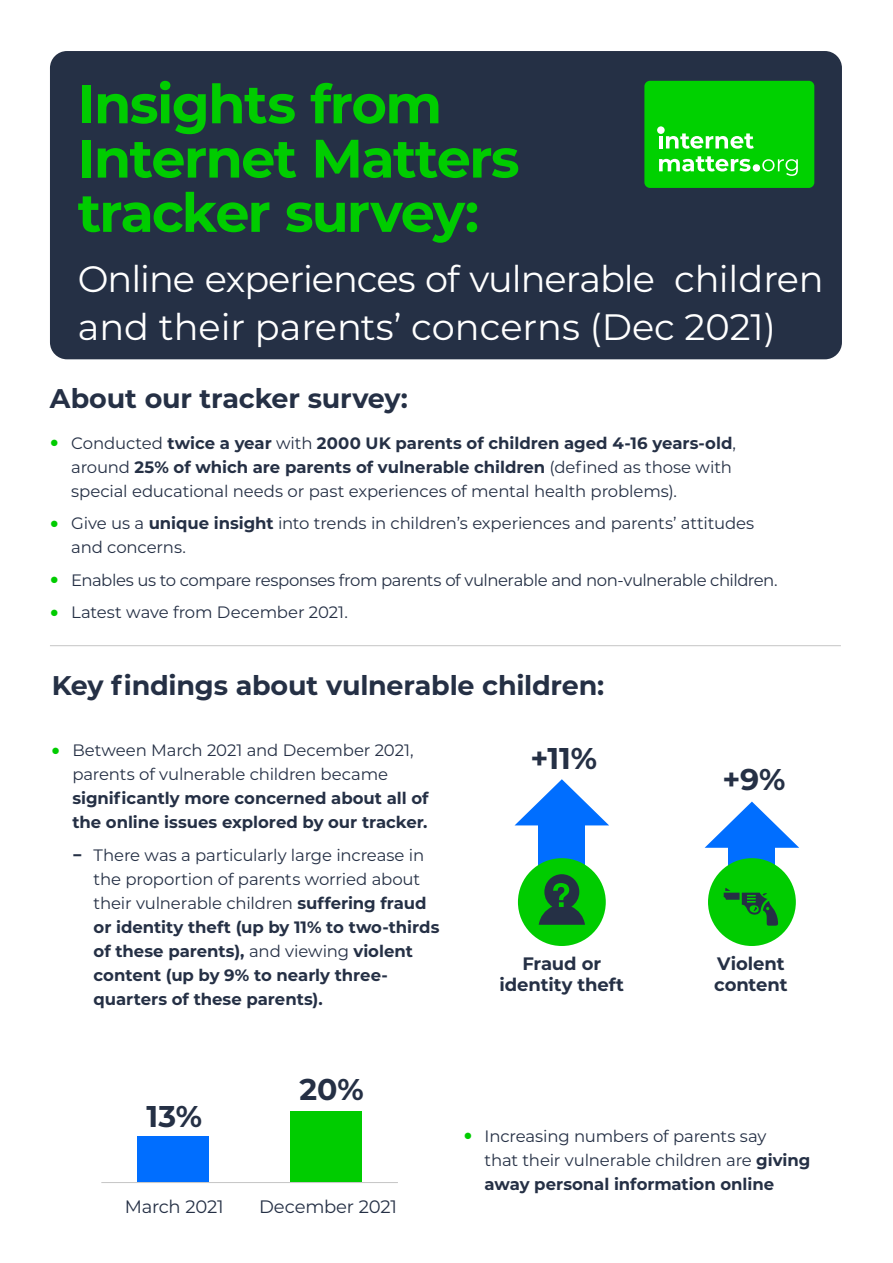
<style>
.page{position:relative;width:893px;height:1263px;background:#fff}
.page>*{position:absolute;margin:0;border:0;box-sizing:border-box;transform-origin:0 0}
.t1{font:700 54px/54.3px "Montserrat";letter-spacing:-.03em;color:#0c0}
.t2{font:36.75px/47.7px "Montserrat";letter-spacing:-.03em;color:#fff}
.t3{font:700 30px "Montserrat";color:#253045}
.t4{font:700 27px "Montserrat";letter-spacing:-.01em;color:#253045}
.t5{font:700 18px/21.6px "Montserrat";letter-spacing:-.005em;color:#253045;text-align:center}
.t6{font:18px "Montserrat";letter-spacing:-.015em;color:#253045}
.t7{font:16.5px/24px "Montserrat";letter-spacing:-.01em;color:#253045}
.t8{font:700 16.5px/24px "Montserrat";letter-spacing:-.005em;color:#253045}
.s1{font-weight:700;font-size:25.5px;color:#0c0}
.s2{font-weight:700}
.s3{font-weight:400}
</style>
<div class="page">
<div style="left:50px;top:51px;width:792px;height:308px;background:#253045;border-radius:17px"></div>
<div style="left:644px;top:81px;width:170px;height:107px;background:#00d100;border-radius:6px"></div>
<svg style="left:666px;top:133px;width:88px;height:16px"></svg>
<svg style="left:659px;top:156px;width:91px;height:16px"></svg>
<div style="left:753px;top:164px;width:7px;height:8px;background:#fff;border-radius:50%"></div>
<svg style="left:762px;top:159px;width:36px;height:17px"></svg>
<div style="left:657px;top:126px;width:8px;height:8px;background:#fff;border-radius:50%"></div>
<hr style="left:659px;top:136px;width:4px;height:12px;background:#fff">
<div style="left:290px;top:1112px;width:72px;height:70px;background:#0c0"></div>
<div style="left:137px;top:1136px;width:72px;height:46px;background:#006eff"></div>
<hr style="left:101px;top:1182px;width:297px;height:1px;background:#c6c6c6">
<div style="left:539px;top:821px;width:46px;height:62px;background:#006eff"></div>
<svg style="left:515px;top:779px;width:94px;height:46px"></svg>
<div style="left:729px;top:843px;width:46px;height:63px;background:#006eff"></div>
<svg style="left:705px;top:801px;width:94px;height:47px"></svg>
<div style="left:708px;top:858px;width:88px;height:88px;background:#0c0;border-radius:50%"></div>
<svg style="left:724px;top:888px;width:54px;height:38px"></svg>
<div style="left:518px;top:858px;width:88px;height:88px;background:#0c0;border-radius:50%"></div>
<svg style="left:539px;top:874px;width:46px;height:51px"></svg>
<hr style="left:50px;top:645px;width:791px;height:1px;background:#c6c6c6">
<h1 class="t1" style="left:78px;top:74px;width:443px">Insights from<br>Internet Matters tracker survey:</h1>
<h2 class="t2" style="left:78px;top:254px;width:748px">Online experiences of vulnerable children and their parents’ concerns (Dec 2021)</h2>
<h3 class="t4" style="left:50px;top:379px;width:359px">About our tracker survey:</h3>
<p class="t7" style="left:71px;top:430px;width:666px;text-indent:-21px"><span class="s1">•</span> Conducted <span class="s2">twice a year</span> with <span class="s2">2000 UK parents of children aged 4-16 years-old</span>, around <span class="s2">25% of which are parents of vulnerable children</span> (defined as those with special educational needs or past experiences of mental health problems).</p>
<p class="t7" style="left:71px;top:511px;width:685px;text-indent:-21px"><span class="s1">•</span> Give us a <span class="s2">unique insight</span> into trends in children’s experiences and parents’ attitudes and concerns.</p>
<p class="t7" style="left:50px;top:567px;width:729px"><span class="s1">•</span> Enables us to compare responses from parents of vulnerable and non-vulnerable children.</p>
<p class="t7" style="left:50px;top:600px;width:299px"><span class="s1">•</span> Latest wave from December 2021.</p>
<h3 class="t4" style="left:52px;top:666px;width:554px">Key findings about vulnerable children:</h3>
<p class="t7" style="left:51px;top:738px;width:364px;text-align:center"><span class="s1">•</span> Between March 2021 and December 2021, parents of vulnerable children became</p>
<p class="t8" style="left:72px;top:785px;width:358px">significantly more concerned about all of the online issues explored by our tracker.</p>
<p class="t8" style="left:94px;top:842px;width:347px;text-indent:-21px">− <span class="s3">There was a particularly large increase in the proportion of parents worried about their vulnerable children</span> suffering fraud or identity theft (up by 11% to two-thirds of these parents), <span class="s3">and viewing</span> violent content (up by 9% to nearly three&shy;quarters of these parents).</p>
<h3 class="t3" style="left:531px;top:737px;width:68px">+11%</h3>
<h3 class="t3" style="left:722px;top:757px;width:65px">+9%</h3>
<p class="t5" style="left:500px;top:952px;width:126px">Fraud or identity theft</p>
<p class="t5" style="left:714px;top:952px;width:75px;text-align:left">Violent content</p>
<h3 class="t3" style="left:147px;top:1095px;width:57px">13%</h3>
<h3 class="t3" style="left:299px;top:1068px;width:66px">20%</h3>
<p class="t6" style="left:125px;top:1194px;width:100px">March 2021</p>
<p class="t6" style="left:259px;top:1194px;width:140px">December 2021</p>
<p class="t7" style="left:485px;top:1123px;width:327px;text-indent:-21px"><span class="s1">•</span> Increasing numbers of parents say<br>that their vulnerable children are <span class="s2">giving away personal information online</span></p>
</div>
